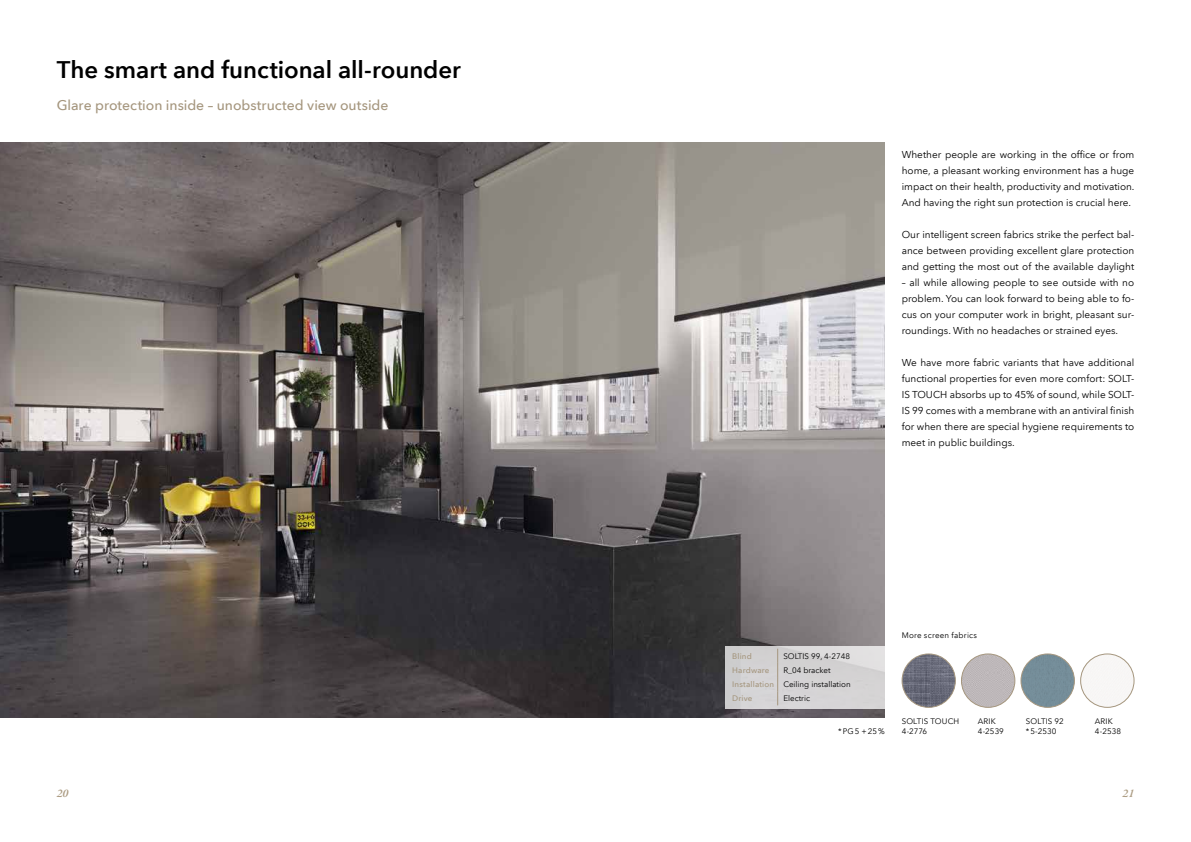
<style>
.page{position:relative;width:1191px;height:842px;background:#fff}
.page>*{position:absolute;margin:0;border:0;box-sizing:border-box;transform-origin:0 0}
.t1{font:600 24px "Avenir Next LT Com";color:#000}
.t2{font:500 14px "Avenir Next LT Com";letter-spacing:-.005em;color:#a5967e}
.t3{font:italic 600 12px "Garamond Premr Pro";color:#ad9d84}
.t4{font:10px/16px "Avenir Next LT Com";color:#000;text-align:justify}
.t5{font:8px/14.2px "Avenir Next LT Com";color:#000}
.t6{font:8px "Avenir Next LT Com";letter-spacing:.025em;color:#000}
.t7{font:500 8px "Avenir Next LT Com";letter-spacing:.015em;color:#a5967e}
.s1{font-weight:500;color:#a5967e}
</style>
<div class="page">
<img style="left:0;top:142px;width:884px;height:575px">
<svg style="left:725px;top:646px;width:160px;height:62px;background:#d5d3d4"></svg>
<svg style="left:777px;top:649px;width:1px;height:56px"></svg>
<img style="left:902px;top:654px;width:53px;height:53px;border-radius:27px">
<div style="left:901px;top:654px;width:54px;height:54px;border:1px solid #a5967e;border-radius:50%"></div>
<div style="left:961px;top:654px;width:53px;height:53px;background:#bdb7b9;border-radius:27px"></div>
<div style="left:961px;top:654px;width:54px;height:54px;border:1px solid #a5967e;border-radius:50%"></div>
<div style="left:1021px;top:654px;width:53px;height:53px;background:#758d99;border-radius:27px"></div>
<div style="left:1020px;top:654px;width:54px;height:54px;border:1px solid #a5967e;border-radius:50%"></div>
<div style="left:1080px;top:654px;width:54px;height:53px;background:#f8f6f5;border-radius:27px"></div>
<div style="left:1080px;top:654px;width:54px;height:54px;border:1px solid #a5967e;border-radius:50%"></div>
<h1 class="t1" style="left:57px;top:55px;width:406px">The smart and functional all-rounder</h1>
<h2 class="t2" style="left:57px;top:96px;width:333px">Glare protection inside – unobstructed view outside</h2>
<p class="t4" style="left:901px;top:146px;width:234px">Whether people are working in the office or from home, a pleasant working environment has a huge impact on their health, productivity and motivation.<br>And having the right sun protection is crucial here.</p>
<p class="t4" style="left:901px;top:226px;width:234px">Our intelligent screen fabrics strike the perfect bal&shy;ance between providing excellent glare protection and getting the most out of the available daylight</p>
<p class="t4" style="left:901px;top:274px;width:234px">– all while allowing people to see outside with no problem. You can look forward to being able to fo&shy;cus on your computer work in bright, pleasant sur&shy;roundings. With no headaches or strained eyes.</p>
<p class="t4" style="left:901px;top:354px;width:234px">We have more fabric variants that have additional functional properties for even more comfort: SOLT-IS TOUCH absorbs up to 45% of sound, while SOLT-IS 99 comes with a membrane with an antiviral finish for when there are special hygiene requirements to meet in public buildings.</p>
<p class="t7" style="left:732px;top:651px;width:21px">Blind</p>
<p class="t5" style="left:783px;top:649px;width:68px">SOLTIS 99, 4-2748</p>
<p class="t7" style="left:732px;top:665px;width:39px">Hardware</p>
<p class="t5" style="left:732px;top:663px;width:120px;text-indent:51px">R_04 bracket<br><span class="s1">Installation</span> Ceiling installation<br><span class="s1">Drive</span></p>
<p class="t5" style="left:783px;top:691px;width:28px">Electric</p>
<p class="t6" style="left:901px;top:630px;width:77px">More screen fabrics</p>
<p class="t5" style="left:901px;top:714px;width:59px">SOLTIS TOUCH</p>
<p class="t5" style="left:977px;top:714px;width:20px">ARIK</p>
<p class="t5" style="left:1025px;top:714px;width:40px">SOLTIS 92</p>
<p class="t5" style="left:1094px;top:714px;width:20px">ARIK</p>
<p class="t5" style="left:838px;top:724px;width:48px">*PG5 +25%</p>
<p class="t5" style="left:901px;top:724px;width:27px">4-2776</p>
<p class="t5" style="left:977px;top:724px;width:28px">4-2539</p>
<p class="t5" style="left:1025px;top:724px;width:32px">*5-2530</p>
<p class="t5" style="left:1094px;top:724px;width:28px">4-2538</p>
<p class="t3" style="left:57px;top:786px;width:13px">20</p>
<p class="t3" style="left:1122px;top:786px;width:13px">21</p>
</div>
